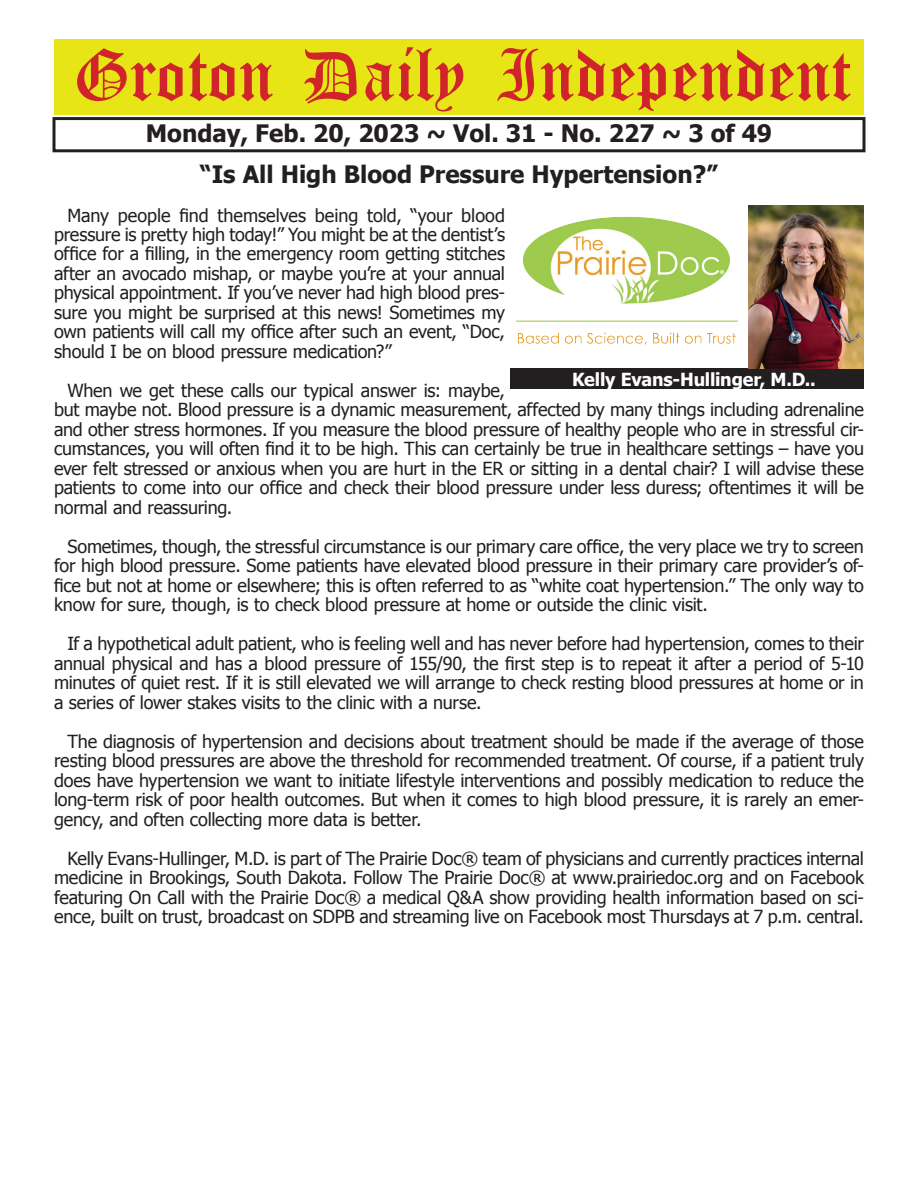
<style>
.page{position:relative;width:918px;height:1188px;background:#fff}
.page>*{position:absolute;margin:0;border:0;box-sizing:border-box;transform-origin:0 0}
.t1{font:54px "Old English Five";color:#d1232a}
.t2{font:700 24px "Tahoma";color:#231f20}
.t3{font:18px/19.5px "Tahoma";letter-spacing:-.01em;color:#231f20;text-align:justify}
.t4{font:700 18px "Tahoma";letter-spacing:-.015em;color:#fff}
</style>
<div class="page">
<div style="left:52px;top:117px;width:814px;height:35px;border:3px solid #231f20"></div>
<div style="left:54px;top:40px;width:810px;height:75px;background:#e7e515"></div>
<img style="left:516px;top:216px;width:222px;height:129px">
<div style="left:510px;top:368px;width:354px;height:21px;background:#231f20"></div>
<img style="left:748px;top:205px;width:116px;height:163px">
<h1 class="t1" style="left:73px;top:50px;width:779px">Groton Daily Independent</h1>
<h2 class="t2" style="left:146px;top:116px;width:628px">Monday, Feb. 20, 2023 ~ Vol. 31 - No. 227 ~ 3 of 49</h2>
<h2 class="t2" style="left:200px;top:157px;width:520px">“Is All High Blood Pressure Hypertension?”</h2>
<p class="t3" style="left:54px;top:204px;width:453px;text-indent:14px">Many people find themselves being told, “your blood pressure is pretty high today!” You might be at the dentist’s office for a filling, in the emergency room getting stitches after an avocado mishap, or maybe you’re at your annual physical appointment. If you’ve never had high blood pres&shy;sure you might be surprised at this news! Sometimes my own patients will call my office after such an event, “Doc, should I be on blood pressure medication?”</p>
<p class="t3" style="left:54px;top:380px;width:812px;text-align:left;text-indent:14px">When we get these calls our typical answer is: maybe,<br>but maybe not. Blood pressure is a dynamic measurement, affected by many things including adrenaline and other stress hormones. If you measure the blood pressure of healthy people who are in stressful cir&shy;cumstances, you will often find it to be high. This can certainly be true in healthcare settings – have you ever felt stressed or anxious when you are hurt in the ER or sitting in a dental chair? I will advise these patients to come into our office and check their blood pressure under less duress; oftentimes it will be normal and reassuring.</p>
<p class="t3" style="left:54px;top:536px;width:812px;text-indent:14px">Sometimes, though, the stressful circumstance is our primary care office, the very place we try to screen for high blood pressure. Some patients have elevated blood pressure in their primary care provider’s of&shy;fice but not at home or elsewhere; this is often referred to as “white coat hypertension.” The only way to know for sure, though, is to check blood pressure at home or outside the clinic visit.</p>
<p class="t3" style="left:54px;top:633px;width:812px;text-indent:14px">If a hypothetical adult patient, who is feeling well and has never before had hypertension, comes to their annual physical and has a blood pressure of 155/90, the first step is to repeat it after a period of 5-10 minutes of quiet rest. If it is still elevated we will arrange to check resting blood pressures at home or in a series of lower stakes visits to the clinic with a nurse.</p>
<p class="t3" style="left:54px;top:731px;width:812px;text-indent:14px">The diagnosis of hypertension and decisions about treatment should be made if the average of those resting blood pressures are above the threshold for recommended treatment. Of course, if a patient truly does have hypertension we want to initiate lifestyle interventions and possibly medication to reduce the long-term risk of poor health outcomes. But when it comes to high blood pressure, it is rarely an emer&shy;gency, and often collecting more data is better.</p>
<p class="t3" style="left:54px;top:848px;width:812px;text-indent:14px">Kelly Evans-Hullinger, M.D. is part of The Prairie Doc® team of physicians and currently practices internal medicine in Brookings, South Dakota. Follow The Prairie Doc® at www.prairiedoc.org and on Facebook featuring On Call with the Prairie Doc® a medical Q&amp;A show providing health information based on sci&shy;ence, built on trust, broadcast on SDPB and streaming live on Facebook most Thursdays at 7 p.m. central.</p>
<p class="t4" style="left:572px;top:367px;width:245px">Kelly Evans-Hullinger, M.D..</p>
</div>
